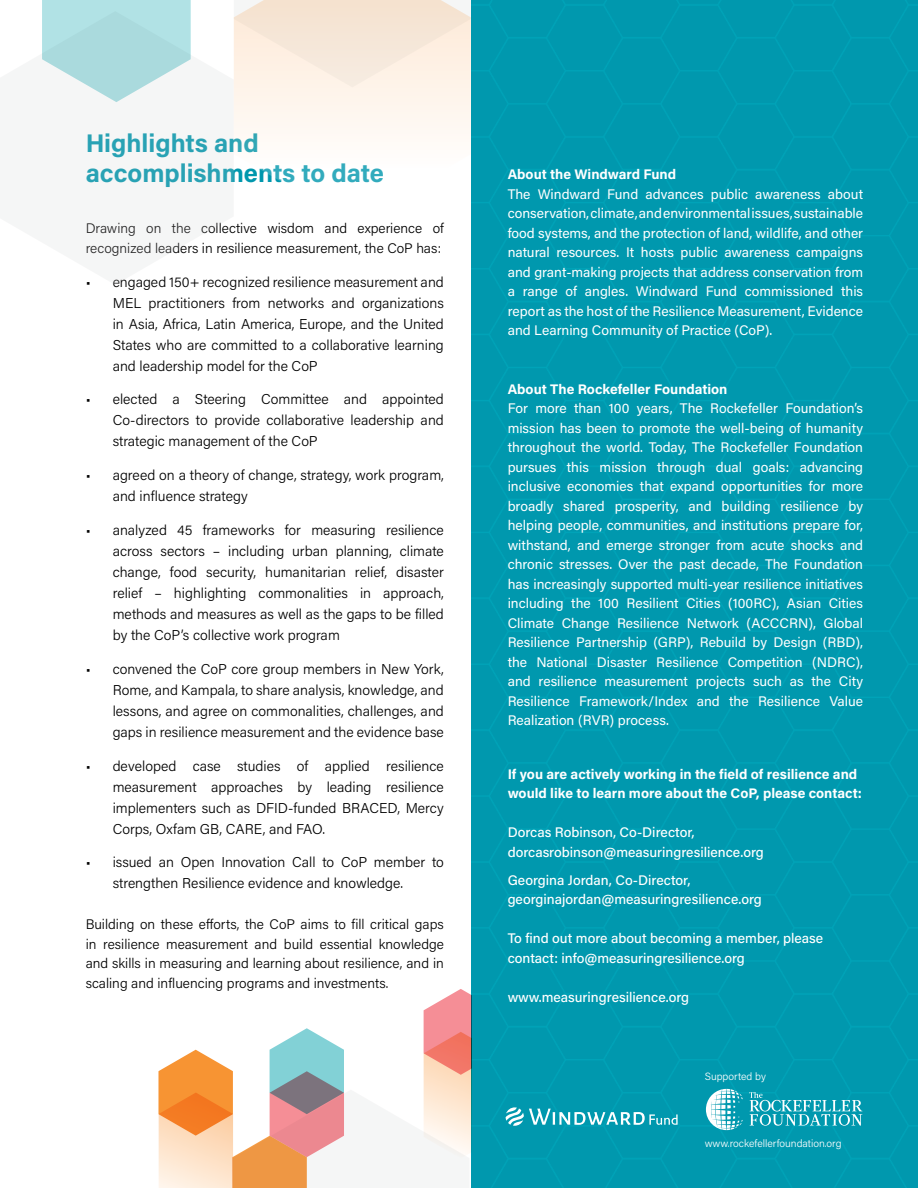
<style>
.page{position:relative;width:918px;height:1188px;background:#fff}
.page>*{position:absolute;margin:0;border:0;box-sizing:border-box;transform-origin:0 0}
.t1{font:700 25.5px/30px "Acumin Pro";color:#0097ad}
.t2{font:300 14.25px/21px "Acumin Pro";color:#000;text-align:justify}
.t3{font:13.8px/19.5px "Acumin Pro";color:#fff;text-align:justify}
.t4{font:300 13.8px/19.5px "Acumin Pro";color:#000}
.t5{font:500 13.8px/19.5px "Acumin Pro";color:#fff}
.t6{font:700 13.8px/19.5px "Acumin Pro";color:#fff}
.t7{font:300 10.5px "Acumin Pro";color:#fff}
</style>
<div class="page">
<div style="left:472px;top:0;width:446px;height:1188px;background:#0098ae"></div>
<svg style="left:506px;top:1107px;width:172px;height:19px;background:#43b3c3"></svg>
<svg style="left:749px;top:1092px;width:113px;height:34px;background:#36aebf"></svg>
<svg style="left:706px;top:1089px;width:37px;height:41px"></svg>
<svg style="left:234px;top:0;width:237px;height:134px"></svg>
<svg style="left:42px;top:0;width:149px;height:102px"></svg>
<svg style="left:158px;top:989px;width:314px;height:199px"></svg>
<h1 class="t1" style="left:86px;top:127px;width:300px">Highlights and accomplishments to date</h1>
<p class="t4" style="left:86px;top:218px;width:360px">Drawing on the collective wisdom and experience of recognized leaders in resilience measurement, the CoP has:</p>
<p class="t2" style="left:113px;top:271px;width:333px;text-indent:-27px">• engaged 150+ recognized resilience measurement and MEL practitioners from networks and organizations in Asia, Africa, Latin America, Europe, and the United States who are committed to a collaborative learning and leadership model for the CoP</p>
<p class="t2" style="left:113px;top:388px;width:333px;text-indent:-27px">• elected a Steering Committee and appointed Co-directors to provide collaborative leadership and strategic management of the CoP</p>
<p class="t2" style="left:113px;top:464px;width:333px;text-indent:-27px">• agreed on a theory of change, strategy, work program, and influence strategy</p>
<p class="t2" style="left:113px;top:519px;width:333px;text-indent:-27px">• analyzed 45 frameworks for measuring resilience across sectors – including urban planning, climate change, food security, humanitarian relief, disaster relief – highlighting commonalities in approach, methods and measures as well as the gaps to be filled by the CoP’s collective work program</p>
<p class="t2" style="left:113px;top:658px;width:333px;text-indent:-27px">• convened the CoP core group members in New York, Rome, and Kampala, to share analysis, knowledge, and lessons, and agree on commonalities, challenges, and gaps in resilience measurement and the evidence base</p>
<p class="t2" style="left:113px;top:754px;width:333px;text-indent:-27px">• developed case studies of applied resilience measurement approaches by leading resilience implementers such as DFID-funded BRACED, Mercy Corps, Oxfam GB, CARE, and FAO.</p>
<p class="t2" style="left:113px;top:851px;width:333px;text-indent:-27px">• issued an Open Innovation Call to CoP member to strengthen Resilience evidence and knowledge.</p>
<p class="t4" style="left:86px;top:914px;width:360px;text-align:justify">Building on these efforts, the CoP aims to fill critical gaps in resilience measurement and build essential knowledge and skills in measuring and learning about resilience, and in scaling and influencing programs and investments.</p>
<p class="t6" style="left:508px;top:164px;width:170px">About the Windward Fund</p>
<p class="t3" style="left:508px;top:184px;width:357px">The Windward Fund advances public awareness about conservation, climate, and environmental issues, sustainable food systems, and the protection of land, wildlife, and other natural resources. It hosts public awareness campaigns and grant-making projects that address conservation from a range of angles. Windward Fund commissioned this report as the host of the Resilience Measurement, Evidence and Learning Community of Practice (CoP).</p>
<p class="t6" style="left:508px;top:379px;width:221px">About The Rockefeller Foundation</p>
<p class="t3" style="left:508px;top:398px;width:357px">For more than 100 years, The Rockefeller Foundation’s mission has been to promote the well-being of humanity throughout the world. Today, The Rockefeller Foundation pursues this mission through dual goals: advancing inclusive economies that expand opportunities for more broadly shared prosperity, and building resilience by helping people, communities, and institutions prepare for, withstand, and emerge stronger from acute shocks and chronic stresses. Over the past decade, The Foundation has increasingly supported multi-year resilience initiatives including the 100 Resilient Cities (100RC), Asian Cities Climate Change Resilience Network (ACCCRN), Global Resilience Partnership (GRP), Rebuild by Design (RBD), the National Disaster Resilience Competition (NDRC), and resilience measurement projects such as the City Resilience Framework/Index and the Resilience Value Realization (RVR) process.</p>
<p class="t6" style="left:508px;top:764px;width:356px">If you are actively working in the field of resilience and would like to learn more about the CoP, please contact:</p>
<p class="t5" style="left:508px;top:822px;width:258px">Dorcas Robinson, Co-Director, dorcasrobinson@measuringresilience.org</p>
<p class="t5" style="left:508px;top:870px;width:256px">Georgina Jordan, Co-Director, georginajordan@measuringresilience.org</p>
<p class="t5" style="left:508px;top:928px;width:317px">To find out more about becoming a member, please contact: info@measuringresilience.org</p>
<p class="t5" style="left:508px;top:987px;width:183px">www.measuringresilience.org</p>
<p class="t7" style="left:705px;top:1069px;width:63px">Supported by</p>
<p class="t7" style="left:705px;top:1136px;width:138px">www.rockefellerfoundation.org</p>
</div>
